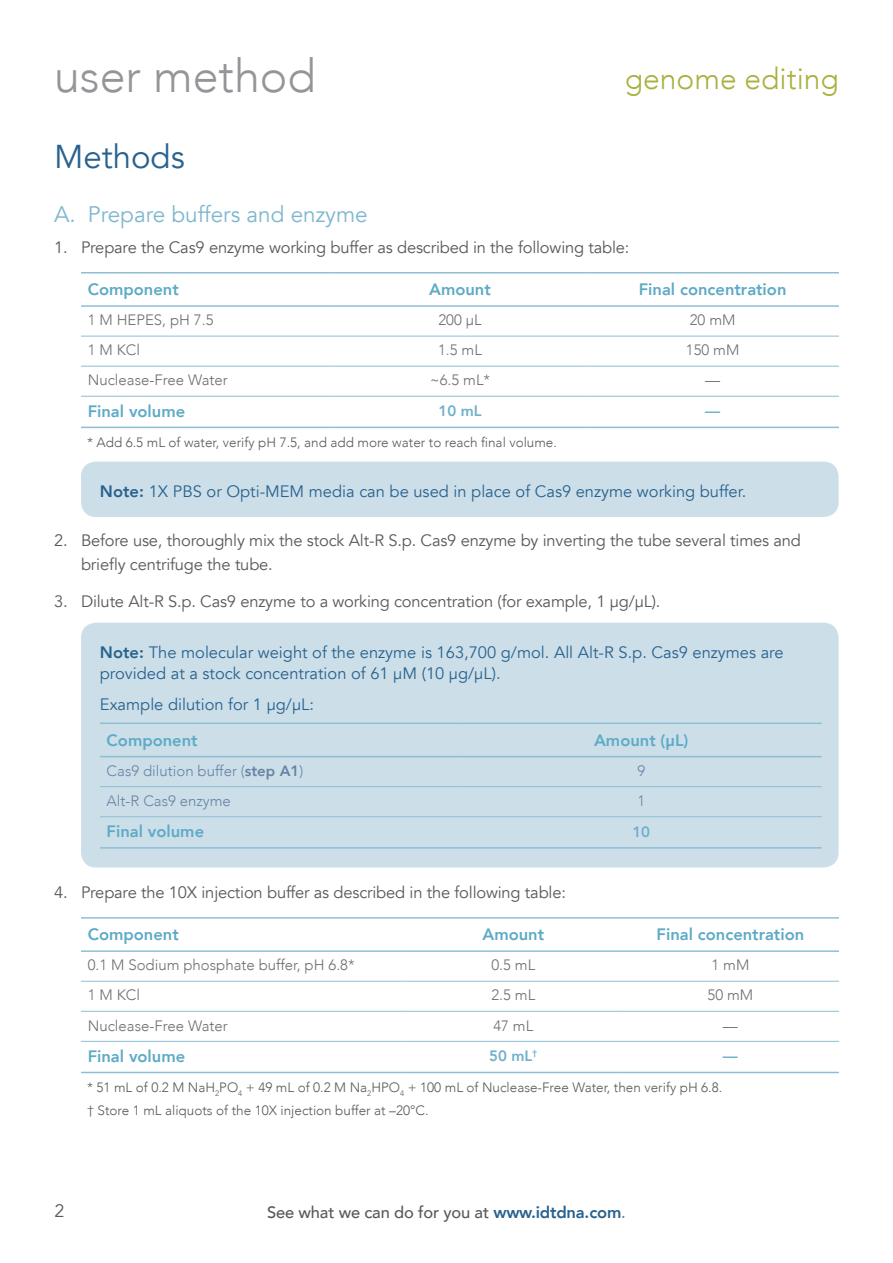
<style>
.page{position:relative;width:893px;height:1263px;background:#fff}
.page>*{position:absolute;margin:0;border:0;box-sizing:border-box;transform-origin:0 0}
.t1{font:300 46.5px "Avenir";color:#939598}
.t2{font:33px "Avenir";color:#29628e}
.t3{font:300 30px "Avenir";color:#a9b140}
.t4{font:22.5px "Avenir";color:#7fb7cf}
.t5{font:18px "Avenir";color:#58595b}
.t6{font:16.5px/24px "Avenir";letter-spacing:-.01em;color:#58595b}
.t7{font:16.5px/21px "Avenir";color:#29628e}
.Table_Header_Row{font:800 16.5px "Avenir";color:#5eaac6}
.Table_Header_Col_1{font:800 16.5px "Avenir";color:#5eaac6}
.t8{font:500 16.5px "Avenir";letter-spacing:-.01em;color:#58595b}
.Table_Body_Col_1{font:300 15px "Avenir";color:#6d6e71}
.Table_Body_Col_cente{font:300 15px "Avenir";color:#6d6e71}
.t9{font:300 15px "Avenir";color:#6982a6}
.Table_Header_Row_Cen{font:800 15px "Avenir";color:#6fb0ca}
.Table_Caption{font:300 13.5px "Avenir";color:#58595b}
.s1{font-weight:800}
.s2{font-weight:800;color:#29628e}
.s3{color:#7b7c82}
</style>
<div class="page">
<hr style="left:81px;top:336px;width:253px;height:1px;background:#8ebed4">
<hr style="left:334px;top:336px;width:252px;height:1px;background:#8ebed4">
<hr style="left:586px;top:336px;width:253px;height:1px;background:#8ebed4">
<hr style="left:81px;top:366px;width:253px;height:1px;background:#8ebed4">
<hr style="left:334px;top:366px;width:252px;height:1px;background:#8ebed4">
<hr style="left:586px;top:366px;width:253px;height:1px;background:#8ebed4">
<hr style="left:81px;top:272px;width:253px;height:1px;background:#8ebed4">
<hr style="left:334px;top:272px;width:252px;height:1px;background:#8ebed4">
<hr style="left:586px;top:272px;width:253px;height:1px;background:#8ebed4">
<hr style="left:81px;top:305px;width:253px;height:2px;background:#8ebed4">
<hr style="left:334px;top:305px;width:252px;height:2px;background:#8ebed4">
<hr style="left:586px;top:305px;width:253px;height:2px;background:#8ebed4">
<hr style="left:81px;top:396px;width:253px;height:1px;background:#8ebed4">
<hr style="left:334px;top:396px;width:252px;height:1px;background:#8ebed4">
<hr style="left:586px;top:396px;width:253px;height:1px;background:#8ebed4">
<hr style="left:81px;top:427px;width:253px;height:1px;background:#8ebed4">
<hr style="left:334px;top:427px;width:252px;height:1px;background:#8ebed4">
<hr style="left:586px;top:427px;width:253px;height:1px;background:#8ebed4">
<div style="left:81px;top:462px;width:758px;height:55px;background:#ccdfe9;border-radius:15px"></div>
<div style="left:81px;top:623px;width:758px;height:244px;background:#ccdfe9;border-radius:15px"></div>
<hr style="left:100px;top:786px;width:361px;height:1px;background:#8ebed4">
<hr style="left:461px;top:786px;width:361px;height:1px;background:#8ebed4">
<hr style="left:100px;top:722px;width:361px;height:2px;background:#8ebed4">
<hr style="left:461px;top:722px;width:361px;height:2px;background:#8ebed4">
<hr style="left:100px;top:756px;width:361px;height:1px;background:#8ebed4">
<hr style="left:461px;top:756px;width:361px;height:1px;background:#8ebed4">
<hr style="left:100px;top:816px;width:361px;height:1px;background:#8ebed4">
<hr style="left:461px;top:816px;width:361px;height:1px;background:#8ebed4">
<hr style="left:100px;top:847px;width:361px;height:2px;background:#8ebed4">
<hr style="left:461px;top:847px;width:361px;height:2px;background:#8ebed4">
<hr style="left:81px;top:981px;width:324px;height:1px;background:#8ebed4">
<hr style="left:405px;top:981px;width:217px;height:1px;background:#8ebed4">
<hr style="left:622px;top:981px;width:217px;height:1px;background:#8ebed4">
<hr style="left:81px;top:1011px;width:324px;height:1px;background:#8ebed4">
<hr style="left:405px;top:1011px;width:217px;height:1px;background:#8ebed4">
<hr style="left:622px;top:1011px;width:217px;height:1px;background:#8ebed4">
<hr style="left:81px;top:917px;width:324px;height:2px;background:#8ebed4">
<hr style="left:405px;top:917px;width:217px;height:2px;background:#8ebed4">
<hr style="left:622px;top:917px;width:217px;height:2px;background:#8ebed4">
<hr style="left:81px;top:950px;width:324px;height:2px;background:#8ebed4">
<hr style="left:405px;top:950px;width:217px;height:2px;background:#8ebed4">
<hr style="left:622px;top:950px;width:217px;height:2px;background:#8ebed4">
<hr style="left:81px;top:1041px;width:324px;height:1px;background:#8ebed4">
<hr style="left:405px;top:1041px;width:217px;height:1px;background:#8ebed4">
<hr style="left:622px;top:1041px;width:217px;height:1px;background:#8ebed4">
<hr style="left:81px;top:1072px;width:324px;height:1px;background:#8ebed4">
<hr style="left:405px;top:1072px;width:217px;height:1px;background:#8ebed4">
<hr style="left:622px;top:1072px;width:217px;height:1px;background:#8ebed4">
<h1 class="t1" style="left:54px;top:48px;width:263px">user method</h1>
<h3 class="t3" style="left:625px;top:61px;width:216px">genome editing</h3>
<h1 class="t2" style="left:54px;top:137px;width:132px">Methods</h1>
<h2 class="t4" style="left:54px;top:201px;width:315px">A. Prepare buffers and enzyme</h2>
<p class="t6" style="left:54px;top:235px;width:577px">1. Prepare the Cas9 enzyme working buffer as described in the following table:</p>
<p class="Table_Header_Col_1" style="left:88px;top:277px;width:93px">Component</p>
<p class="Table_Header_Row" style="left:429px;top:277px;width:63px">Amount</p>
<p class="Table_Header_Row" style="left:639px;top:277px;width:149px">Final concentration</p>
<p class="Table_Body_Col_1" style="left:88px;top:311px;width:127px">1 M HEPES, pH 7.5</p>
<p class="Table_Body_Col_cente" style="left:438px;top:311px;width:45px">200 µL</p>
<p class="Table_Body_Col_cente" style="left:690px;top:311px;width:47px">20 mM</p>
<p class="Table_Body_Col_1" style="left:88px;top:341px;width:54px">1 M KCl</p>
<p class="Table_Body_Col_cente" style="left:438px;top:341px;width:45px">1.5 mL</p>
<p class="Table_Body_Col_cente" style="left:686px;top:341px;width:55px">150 mM</p>
<p class="Table_Body_Col_1" style="left:88px;top:371px;width:142px">Nuclease-Free Water</p>
<p class="Table_Body_Col_cente" style="left:430px;top:371px;width:62px">~6.5 mL*</p>
<p class="Table_Body_Col_cente" style="left:705px;top:371px;width:16px">—</p>
<p class="Table_Header_Col_1" style="left:88px;top:398px;width:99px">Final volume</p>
<p class="Table_Header_Row_Cen" style="left:438px;top:399px;width:45px">10 mL</p>
<p class="Table_Header_Row_Cen" style="left:705px;top:399px;width:16px">—</p>
<p class="Table_Caption" style="left:87px;top:434px;width:471px">* Add 6.5 mL of water, verify pH 7.5, and add more water to reach final volume.</p>
<p class="t7" style="left:100px;top:481px;width:648px"><span class="s1">Note:</span> 1X PBS or Opti-MEM media can be used in place of Cas9 enzyme working buffer.</p>
<p class="t6" style="left:81px;top:528px;width:721px;text-indent:-27px">2. Before use, thoroughly mix the stock Alt-R S.p. Cas9 enzyme by inverting the tube several times and briefly centrifuge the tube.</p>
<p class="t6" style="left:54px;top:590px;width:608px">3. Dilute Alt-R S.p. Cas9 enzyme to a working concentration (for example, 1 μg/μL).</p>
<p class="t7" style="left:100px;top:642px;width:685px"><span class="s1">Note:</span> The molecular weight of the enzyme is 163,700 g/mol. All Alt-R S.p. Cas9 enzymes are provided at a stock concentration of 61 μM (10 μg/μL).</p>
<p class="t7" style="left:100px;top:694px;width:216px">Example dilution for 1 µg/µL:</p>
<p class="Table_Header_Row" style="left:107px;top:727px;width:93px">Component</p>
<p class="Table_Header_Row" style="left:594px;top:727px;width:96px">Amount (µL)</p>
<p class="t9" style="left:107px;top:762px;width:198px">Cas9 dilution buffer (<span class="s1">step A1</span>)</p>
<p class="t9" style="left:637px;top:762px;width:9px">9</p>
<p class="t9" style="left:107px;top:792px;width:126px">Alt-R Cas9 enzyme</p>
<p class="t9" style="left:637px;top:792px;width:9px">1</p>
<p class="Table_Header_Row" style="left:107px;top:818px;width:99px">Final volume</p>
<p class="Table_Header_Row_Cen" style="left:632px;top:820px;width:19px">10</p>
<p class="t6" style="left:54px;top:880px;width:513px">4. Prepare the 10X injection buffer as described in the following table:</p>
<p class="Table_Header_Col_1" style="left:88px;top:922px;width:93px">Component</p>
<p class="Table_Header_Row" style="left:482px;top:922px;width:63px">Amount</p>
<p class="Table_Header_Row" style="left:657px;top:922px;width:149px">Final concentration</p>
<p class="Table_Body_Col_1" style="left:88px;top:956px;width:268px">0.1 M Sodium phosphate buffer, pH 6.8*</p>
<p class="Table_Body_Col_cente" style="left:491px;top:956px;width:45px">0.5 mL</p>
<p class="Table_Body_Col_cente" style="left:711px;top:956px;width:39px">1 mM</p>
<p class="Table_Body_Col_1" style="left:88px;top:986px;width:54px">1 M KCl</p>
<p class="Table_Body_Col_cente" style="left:491px;top:986px;width:45px">2.5 mL</p>
<p class="Table_Body_Col_cente" style="left:708px;top:986px;width:47px">50 mM</p>
<p class="Table_Body_Col_1" style="left:88px;top:1016px;width:142px">Nuclease-Free Water</p>
<p class="Table_Body_Col_cente" style="left:493px;top:1016px;width:41px">47 mL</p>
<p class="Table_Body_Col_cente" style="left:723px;top:1016px;width:16px">—</p>
<p class="Table_Header_Col_1" style="left:88px;top:1043px;width:99px">Final volume</p>
<p class="Table_Header_Row_Cen" style="left:489px;top:1044px;width:50px">50 mL<sup>†</sup></p>
<p class="Table_Header_Row_Cen" style="left:723px;top:1044px;width:16px">—</p>
<p class="Table_Caption" style="left:87px;top:1079px;width:637px">* 51 mL of 0.2 M NaH<sub>2</sub>PO<sub>4</sub> + 49 mL of 0.2 M Na<sub>2</sub>HPO<sub>4</sub> + 100 mL of Nuclease-Free Water, then verify pH 6.8.</p>
<p class="Table_Caption" style="left:87px;top:1102px;width:343px">† Store 1 mL aliquots of the 10X injection buffer at –20°C.</p>
<p class="t5" style="left:55px;top:1200px;width:12px">2</p>
<p class="t8" style="left:267px;top:1198px;width:360px">See what we can do for you at <span class="s2">www.idtdna.com</span><span class="s3">.</span></p>
</div>
